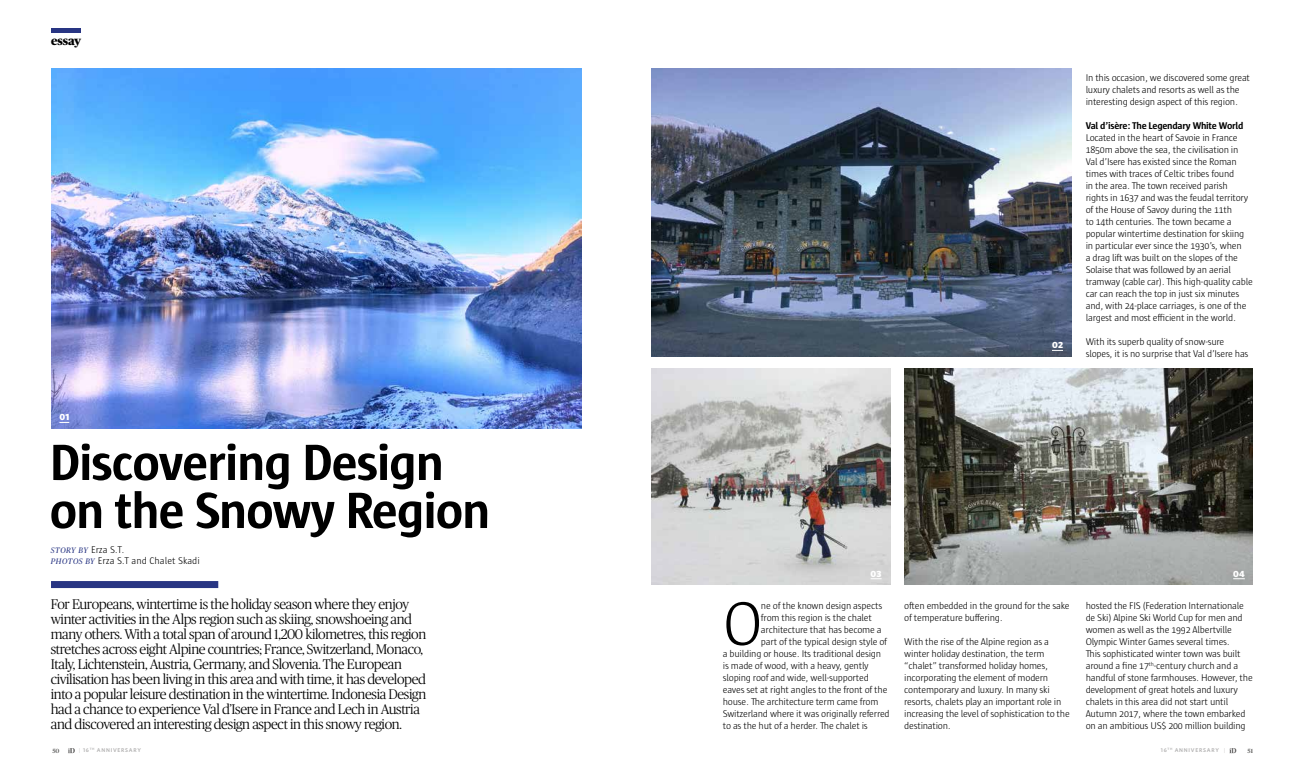
<style>
.page{position:relative;width:1304px;height:780px;background:#fff}
.page>*{position:absolute;margin:0;border:0;box-sizing:border-box;transform-origin:0 0}
.t1{font:300 63.3px "Sun";color:#000}
.t2{font:700 52px/48px "Sun";letter-spacing:-.025em;color:#000}
.t3{font:300 14px/15px "Publico";letter-spacing:-.025em;color:#000}
.t4{font:900 12px "Publico Headline";color:#000}
.t5{font:300 10px/12px "Sun";letter-spacing:-.025em;color:#000}
.t6{font:300 10px/11px "Sun";color:#000}
.t7{font:700 10px "Sun";letter-spacing:-.025em;color:#000}
.t8{font:900 9px "Whitney";letter-spacing:.025em;color:#fff}
.t9{font:500 6px "Publico Headline";color:#575756}
.t10{font:600 5.5px "Whitney";letter-spacing:.14em;color:#b3b2b2}
.s1{font-family:"Publico";font-weight:400;font-style:italic;font-size:8px;color:#283583}
.s2{font-weight:300}
</style>
<div class="page">
<hr style="left:51px;top:28px;width:30px;height:4px;background:#283583">
<svg style="left:1229px;top:748px;width:7px;height:5px"></svg>
<svg style="left:68px;top:748px;width:7px;height:5px"></svg>
<div style="left:51px;top:581px;width:167px;height:7px;background:#283583"></div>
<img style="left:51px;top:69px;width:530px;height:360px">
<img style="left:652px;top:69px;width:419px;height:288px">
<img style="left:904px;top:369px;width:349px;height:215px">
<img style="left:652px;top:369px;width:238px;height:215px">
<svg style="left:1233px;top:578px;width:12px;height:1px"></svg>
<p class="t4" style="left:51px;top:32px;width:32px">essay</p>
<p class="t8" style="left:59px;top:412px;width:11px">01</p>
<h2 class="t2" style="left:50px;top:439px;width:442px">Discovering Design on the Snowy Region</h2>
<p class="t6" style="left:51px;top:544px;width:150px"><span class="s1">STORY BY</span> Erza S.T.<br><span class="s1">PHOTOS BY</span> Erza S.T and Chalet Skadi</p>
<p class="t8" style="left:1052px;top:340px;width:13px">02</p>
<p class="t5" style="left:1086px;top:71px;width:166px">In this occasion, we discovered some great luxury chalets and resorts as well as the interesting design aspect of this region.</p>
<p class="t7" style="left:1086px;top:120px;width:159px">Val d’isère: The Legendary White World</p>
<p class="t5" style="left:1086px;top:131px;width:169px">Located in the heart of Savoie in France 1850m above the sea, the civilisation in Val d’Isere has existed since the Roman times with traces of Celtic tribes found<br>in the area. The town received parish rights in 1637 and was the feudal territory of the House of Savoy during the 11th<br>to 14th centuries. The town became a popular wintertime destination for skiing in particular ever since the 1930’s, when<br>a drag lift was built on the slopes of the Solaise that was followed by an aerial tramway (cable car). This high-quality cable car can reach the top in just six minutes and, with 24-place carriages, is one of the largest and most efficient in the world.</p>
<p class="t5" style="left:1086px;top:335px;width:164px">With its superb quality of snow-sure slopes, it is no surprise that Val d’Isere has</p>
<p class="t8" style="left:871px;top:568px;width:13px">03</p>
<p class="t8" style="left:1233px;top:568px;width:13px">04</p>
<p class="t3" style="left:51px;top:596px;width:377px">For Europeans, wintertime is the holiday season where they enjoy winter activities in the Alps region such as skiing, snowshoeing and many others. With a total span of around 1,200 kilometres, this region stretches across eight Alpine countries; France, Switzerland, Monaco, Italy, Lichtenstein, Austria, Germany, and Slovenia. The European civilisation has been living in this area and with time, it has developed into a popular leisure destination in the wintertime. Indonesia Design had a chance to experience Val d’Isere in France and Lech in Austria and discovered an interesting design aspect in this snowy region.</p>
<h1 class="t1" style="left:723px;top:590px;width:41px">O</h1>
<p class="t5" style="left:761px;top:599px;width:123px">ne of the known design aspects</p>
<p class="t5" style="left:761px;top:611px;width:113px">from this region is the chalet</p>
<p class="t5" style="left:761px;top:623px;width:122px">architecture that has become a</p>
<p class="t5" style="left:761px;top:635px;width:128px">part of the typical design style of</p>
<p class="t5" style="left:723px;top:647px;width:160px">a building or house. Its traditional design</p>
<p class="t5" style="left:723px;top:659px;width:147px">is made of wood, with a heavy, gently</p>
<p class="t5" style="left:723px;top:671px;width:148px">sloping roof and wide, well-supported</p>
<p class="t5" style="left:723px;top:683px;width:166px">eaves set at right angles to the front of the</p>
<p class="t5" style="left:723px;top:695px;width:157px">house. The architecture term came from</p>
<p class="t5" style="left:723px;top:707px;width:168px">Switzerland where it was originally referred</p>
<p class="t5" style="left:723px;top:719px;width:147px">to as the hut of a herder. The chalet is</p>
<p class="t5" style="left:904px;top:599px;width:167px">often embedded in the ground for the sake of temperature buffering.</p>
<p class="t5" style="left:904px;top:635px;width:167px">With the rise of the Alpine region as a winter holiday destination, the term “chalet” transformed holiday homes, incorporating the element of modern contemporary and luxury. In many ski resorts, chalets play an important role in increasing the level of sophistication to the destination.</p>
<p class="t5" style="left:1086px;top:599px;width:169px">hosted the FIS (Federation Internationale de Ski) Alpine Ski World Cup for men and women as well as the 1992 Albertville Olympic Winter Games several times.<br>This sophisticated winter town was built around a fine 17<sup>th</sup>-century church and a handful of stone farmhouses. However, the development of great hotels and luxury chalets in this area did not start until Autumn 2017, where the town embarked on an ambitious US$ 200 million building</p>
<p class="t9" style="left:52px;top:746px;width:9px">50</p>
<p class="t10" style="left:1161px;top:746px;width:66px">16<sup>TH</sup> ANNIVERSARY <span class="s2">|</span></p>
<p class="t9" style="left:1248px;top:746px;width:7px">51</p>
<p class="t10" style="left:79px;top:746px;width:64px"><span class="s2">|</span> 16<sup>TH</sup> ANNIVERSARY</p>
</div>
